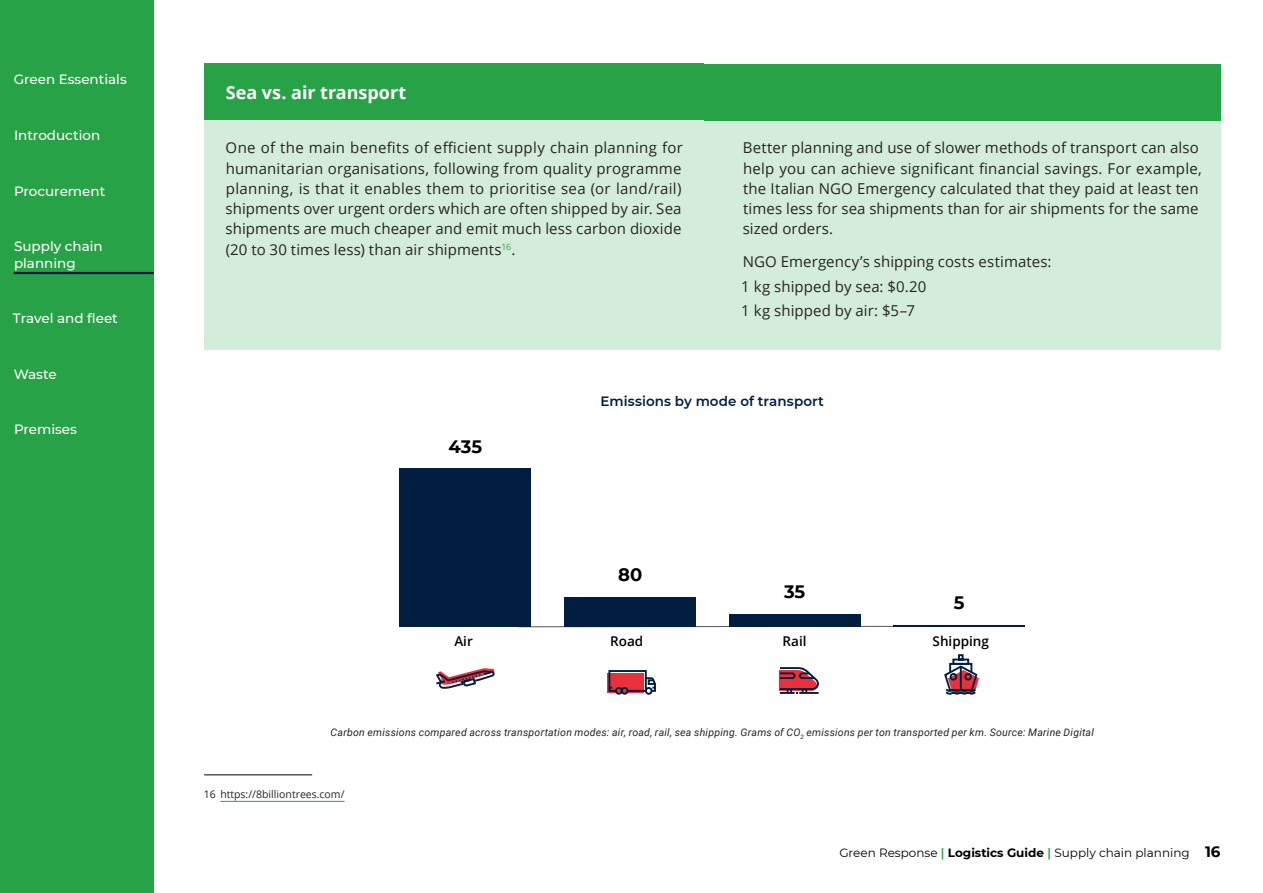
<style>
.page{position:relative;width:1263px;height:893px;background:#fff}
.page>*{position:absolute;margin:0;border:0;box-sizing:border-box;transform-origin:0 0}
.t1{font:700 18px "Open Sans";color:#fff}
.t2{font:700 18px "Montserrat";letter-spacing:-.01em;color:#000}
.t3{font:15px/20.2px "Open Sans";letter-spacing:.005em;color:#252523}
.t4{font:500 13.5px/16.5px "Montserrat";color:#fff}
.t5{font:600 13.5px "Montserrat";letter-spacing:.005em;color:#011e41}
.t6{font:600 13.5px "Open Sans";color:#000}
.t7{font:12px "Montserrat";color:#000}
.t8{font:italic 10.5px "Roboto";letter-spacing:.02em;color:#252523}
.t9{font:10.5px "Open Sans";color:#252523}
.s1{font-weight:600;color:#28a247}
.s2{font-weight:700}
.s3{font-weight:700;font-size:15px}
</style>
<div class="page">
<div style="left:0;top:0;width:154px;height:893px;background:#28a247"></div>
<hr style="left:14px;top:272px;width:140px;height:2px;background:#011e41">
<div style="left:204px;top:119px;width:1016px;height:231px;background:#d4ecda"></div>
<hr style="left:204px;top:775px;width:108px;height:1px;background:#000">
<hr style="left:220px;top:801px;width:125px;height:1px;background:#28a247">
<div style="left:204px;top:64px;width:1016px;height:56px;background:#28a247"></div>
<hr style="left:518px;top:626px;width:384px;height:1px;background:#555756">
<hr style="left:893px;top:625px;width:132px;height:2px;background:#011e41">
<div style="left:729px;top:614px;width:131px;height:13px;background:#011e41"></div>
<div style="left:564px;top:598px;width:132px;height:29px;background:#011e41"></div>
<div style="left:400px;top:469px;width:131px;height:158px;background:#011e41"></div>
<svg style="left:607px;top:670px;width:49px;height:23px"></svg>
<div style="left:645px;top:687px;width:7px;height:8px;border:2px solid #001f41;border-radius:50%"></div>
<div style="left:621px;top:687px;width:7px;height:8px;border:2px solid #001f41;border-radius:50%"></div>
<div style="left:615px;top:687px;width:8px;height:8px;border:2px solid #001f41;border-radius:50%"></div>
<svg style="left:435px;top:668px;width:60px;height:21px"></svg>
<svg style="left:778px;top:667px;width:41px;height:27px"></svg>
<svg style="left:944px;top:654px;width:35px;height:41px"></svg>
<p class="t4" style="left:14px;top:71px;width:115px">Green Essentials</p>
<p class="t4" style="left:14px;top:126px;width:88px">Introduction</p>
<p class="t4" style="left:14px;top:182px;width:93px">Procurement</p>
<p class="t4" style="left:14px;top:238px;width:90px">Supply chain planning</p>
<p class="t4" style="left:13px;top:310px;width:106px">Travel and fleet</p>
<p class="t4" style="left:14px;top:365px;width:44px">Waste</p>
<p class="t4" style="left:14px;top:421px;width:64px">Premises</p>
<p class="t1" style="left:226px;top:80px;width:182px">Sea vs. air transport</p>
<p class="t3" style="left:226px;top:137px;width:459px;text-align:justify">One of the main benefits of efficient supply chain planning for humanitarian organisations, following from quality programme planning, is that it enables them to prioritise sea (or land/rail) shipments over urgent orders which are often shipped by air. Sea shipments are much cheaper and emit much less carbon dioxide (20 to 30 times less) than air shipments<sup>16</sup>.</p>
<p class="t3" style="left:743px;top:137px;width:461px">Better planning and use of slower methods of transport can also help you can achieve significant financial savings. For example, the Italian NGO Emergency calculated that they paid at least ten times less for sea shipments than for air shipments for the same sized orders.</p>
<p class="t3" style="left:741px;top:249px;width:312px;line-height:24.5px">NGO Emergency’s shipping costs estimates:<br>1 kg shipped by sea: $0.20<br>1 kg shipped by air: $5–7</p>
<p class="t2" style="left:449px;top:433px;width:35px">435</p>
<p class="t5" style="left:600px;top:391px;width:225px">Emissions by mode of transport</p>
<p class="t2" style="left:618px;top:562px;width:26px">80</p>
<p class="t2" style="left:784px;top:578px;width:23px">35</p>
<p class="t2" style="left:954px;top:590px;width:12px">5</p>
<p class="t6" style="left:454px;top:632px;width:20px">Air</p>
<p class="t6" style="left:610px;top:632px;width:35px">Road</p>
<p class="t6" style="left:783px;top:632px;width:25px">Rail</p>
<p class="t6" style="left:932px;top:632px;width:58px">Shipping</p>
<p class="t8" style="left:331px;top:725px;width:765px">Carbon emissions compared across transportation modes: air, road, rail, sea shipping. Grams of CO<sub>2</sub> emissions per ton transported per km. Source: Marine Digital</p>
<p class="t9" style="left:204px;top:787px;width:142px">16 https://8billiontrees.com/</p>
<p class="t7" style="left:839px;top:844px;width:383px">Green Response <span class="s1">|</span> <span class="s2">Logistics Guide</span> <span class="s1">|</span> Supply chain planning <span class="s3">16</span></p>
</div>
